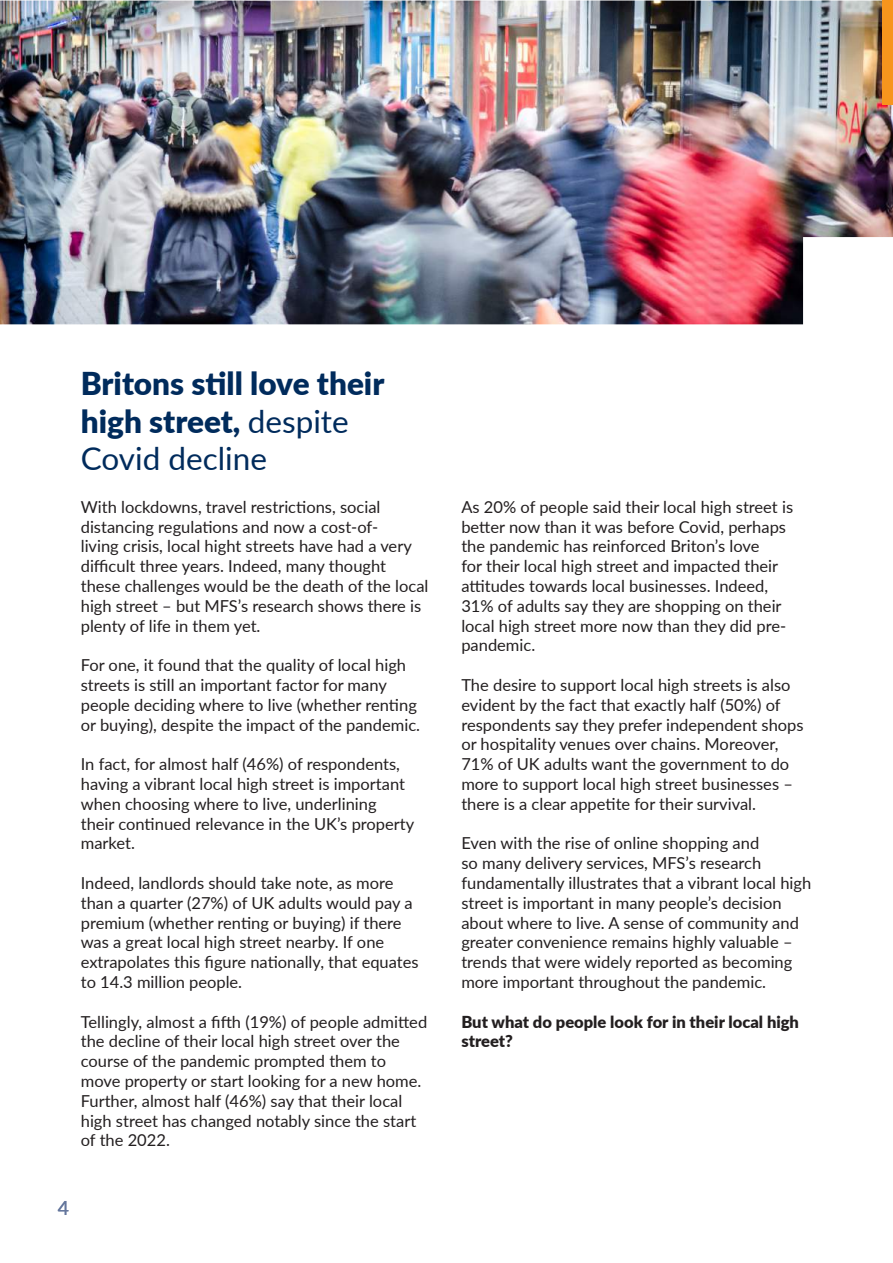
<style>
.page{position:relative;width:893px;height:1263px;background:#fff}
.page>*{position:absolute;margin:0;border:0;box-sizing:border-box;transform-origin:0 0}
.t1{font:900 31.5px/37.8px "Lato";color:#002b5c}
.t2{font:19.5px "Lato";color:#65779d}
.t3{font:16.5px/19.8px "Lato";color:#231f20}
.t4{font:900 16.5px/19.8px "Lato";color:#231f20}
.s1{font-weight:400}
</style>
<div class="page">
<hr style="left:892px;top:0;width:1px;height:1263px;background:#002b5c">
<img style="left:0;top:1px;width:893px;height:323px">
<div style="left:883px;top:0;width:10px;height:105px;background:#f7951d"></div>
<h1 class="t1" style="left:81px;top:363px;width:305px">Britons still love their high street, <span class="s1">despite<br>Covid decline</span></h1>
<p class="t3" style="left:81px;top:496px;width:349px">With lockdowns, travel restrictions, social distancing regulations and now a cost-of-<br>living crisis, local hight streets have had a very difficult three years. Indeed, many thought these challenges would be the death of the local high street – but MFS’s research shows there is plenty of life in them yet.</p>
<p class="t3" style="left:81px;top:655px;width:341px">For one, it found that the quality of local high streets is still an important factor for many people deciding where to live (whether renting or buying), despite the impact of the pandemic.</p>
<p class="t3" style="left:81px;top:754px;width:335px">In fact, for almost half (46%) of respondents, having a vibrant local high street is important when choosing where to live, underlining their continued relevance in the UK’s property market.</p>
<p class="t3" style="left:81px;top:872px;width:339px">Indeed, landlords should take note, as more than a quarter (27%) of UK adults would pay a premium (whether renting or buying) if there was a great local high street nearby. If one extrapolates this figure nationally, that equates to 14.3 million people.</p>
<p class="t3" style="left:81px;top:1011px;width:348px">Tellingly, almost a fifth (19%) of people admitted the decline of their local high street over the course of the pandemic prompted them to move property or start looking for a new home.<br>Further, almost half (46%) say that their local high street has changed notably since the start of the 2022.</p>
<p class="t2" style="left:58px;top:1194px;width:13px">4</p>
<p class="t3" style="left:461px;top:496px;width:333px">As 20% of people said their local high street is better now than it was before Covid, perhaps the pandemic has reinforced Briton’s love<br>for their local high street and impacted their attitudes towards local businesses. Indeed, 31% of adults say they are shopping on their local high street more now than they did pre&shy;pandemic.</p>
<p class="t3" style="left:461px;top:674px;width:344px">The desire to support local high streets is also evident by the fact that exactly half (50%) of respondents say they prefer independent shops or hospitality venues over chains. Moreover, 71% of UK adults want the government to do more to support local high street businesses – there is a clear appetite for their survival.</p>
<p class="t3" style="left:461px;top:833px;width:351px">Even with the rise of online shopping and<br>so many delivery services, MFS’s research fundamentally illustrates that a vibrant local high street is important in many people’s decision about where to live. A sense of community and greater convenience remains highly valuable – trends that were widely reported as becoming more important throughout the pandemic.</p>
<p class="t4" style="left:461px;top:1011px;width:339px">But what do people look for in their local high street?</p>
</div>
